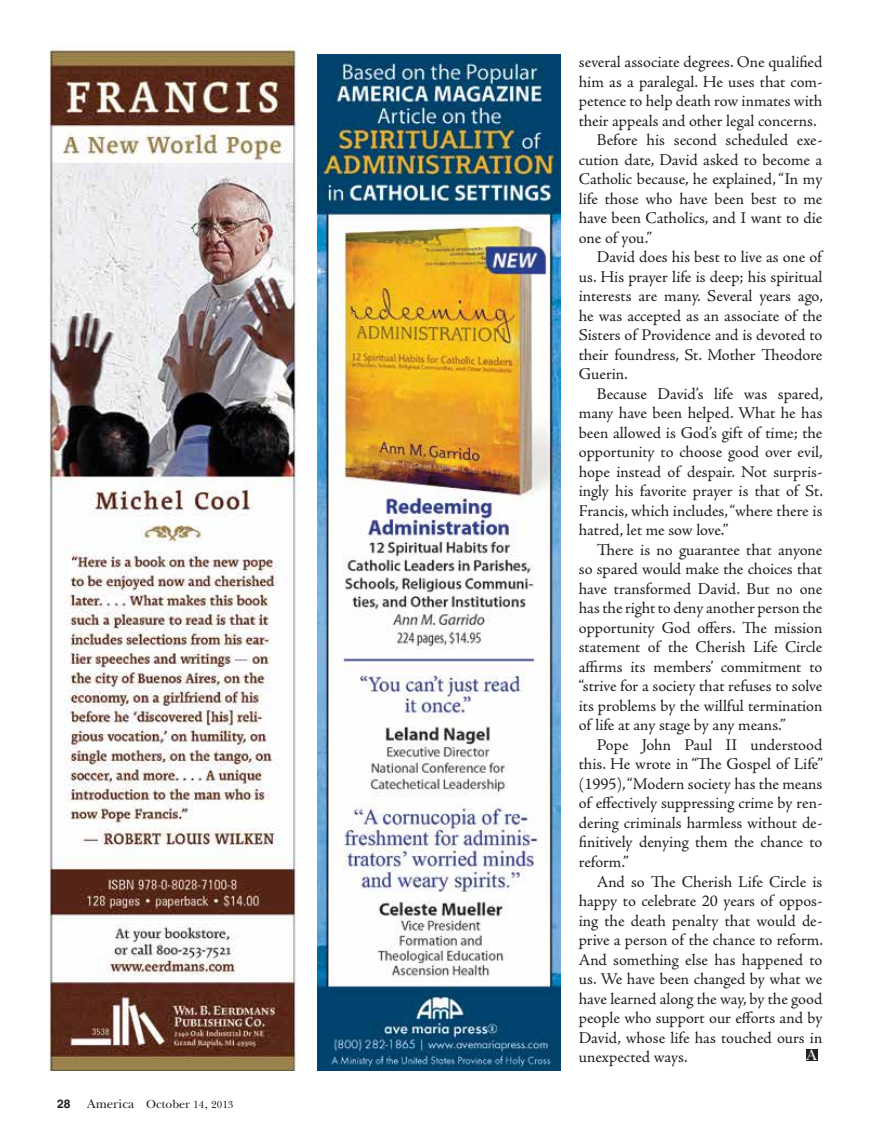
<style>
.page{position:relative;width:878px;height:1134px;background:#fff}
.page>*{position:absolute;margin:0;border:0;box-sizing:border-box;transform-origin:0 0}
.t1{font:16.5px "Adobe Jenson Pro";letter-spacing:-.005em;color:#231f20}
.t2{font:15.45px "New Baskerville ITC";color:#fff}
.t3{font:12.75px "New Baskerville ITC";color:#231f20}
.s1{font-family:"Helvetica LT Std";font-weight:700;font-size:12px}
.s2{font-size:12px}
.s3{font-size:10.5px}
</style>
<div class="page">
<img style="left:317px;top:54px;width:243px;height:1017px">
<img style="left:48px;top:47px;width:249px;height:1024px">
<div style="left:806px;top:1049px;width:11px;height:11px;background:#231f20"></div>
<p class="t3" style="left:57px;top:1097px;width:178px"><span class="s1">28</span> America <span class="s2">October</span> <span class="s3">14</span>, <span class="s3">2013</span></p>
<p class="t1" style="left:579px;top:53px;width:245px">several associate degrees. One qualified</p>
<p class="t1" style="left:579px;top:72px;width:245px">him as a paralegal. He uses that com-</p>
<p class="t1" style="left:579px;top:92px;width:245px">petence to help death row inmates with</p>
<p class="t1" style="left:579px;top:111px;width:239px">their appeals and other legal concerns.</p>
<p class="t1" style="left:597px;top:131px;width:227px">Before his second scheduled exe-</p>
<p class="t1" style="left:579px;top:150px;width:245px">cution date, David asked to become a</p>
<p class="t1" style="left:579px;top:170px;width:245px">Catholic because, he explained, “In my</p>
<p class="t1" style="left:579px;top:189px;width:245px">life those who have been best to me</p>
<p class="t1" style="left:579px;top:209px;width:245px">have been Catholics, and I want to die</p>
<p class="t1" style="left:579px;top:228px;width:75px">one of you.”</p>
<p class="t1" style="left:597px;top:248px;width:226px">David does his best to live as one of</p>
<p class="t1" style="left:579px;top:267px;width:245px">us. His prayer life is deep; his spiritual</p>
<p class="t1" style="left:579px;top:287px;width:246px">interests are many. Several years ago,</p>
<p class="t1" style="left:579px;top:306px;width:245px">he was accepted as an associate of the</p>
<p class="t1" style="left:579px;top:326px;width:245px">Sisters of Providence and is devoted to</p>
<p class="t1" style="left:579px;top:345px;width:245px">their foundress, St. Mother Theodore</p>
<p class="t1" style="left:579px;top:365px;width:50px">Guerin.</p>
<p class="t1" style="left:597px;top:384px;width:227px">Because David’s life was spared,</p>
<p class="t1" style="left:579px;top:404px;width:245px">many have been helped. What he has</p>
<p class="t1" style="left:579px;top:423px;width:245px">been allowed is God’s gift of time; the</p>
<p class="t1" style="left:579px;top:443px;width:245px">opportunity to choose good over evil,</p>
<p class="t1" style="left:579px;top:462px;width:245px">hope instead of despair. Not surpris-</p>
<p class="t1" style="left:579px;top:482px;width:246px">ingly his favorite prayer is that of St.</p>
<p class="t1" style="left:579px;top:501px;width:245px">Francis, which includes, “where there is</p>
<p class="t1" style="left:579px;top:521px;width:151px">hatred, let me sow love.”</p>
<p class="t1" style="left:597px;top:540px;width:227px">There is no guarantee that anyone</p>
<p class="t1" style="left:579px;top:560px;width:245px">so spared would make the choices that</p>
<p class="t1" style="left:579px;top:579px;width:245px">have transformed David. But no one</p>
<p class="t1" style="left:579px;top:599px;width:245px">has the right to deny another person the</p>
<p class="t1" style="left:579px;top:618px;width:245px">opportunity God offers. The mission</p>
<p class="t1" style="left:579px;top:638px;width:245px">statement of the Cherish Life Circle</p>
<p class="t1" style="left:579px;top:657px;width:245px">affirms its members’ commitment to</p>
<p class="t1" style="left:579px;top:677px;width:245px">“strive for a society that refuses to solve</p>
<p class="t1" style="left:579px;top:696px;width:245px">its problems by the willful termination</p>
<p class="t1" style="left:579px;top:716px;width:208px">of life at any stage by any means.”</p>
<p class="t1" style="left:597px;top:735px;width:227px">Pope John Paul II understood</p>
<p class="t1" style="left:579px;top:755px;width:246px">this. He wrote in “The Gospel of Life”</p>
<p class="t1" style="left:579px;top:774px;width:245px">(1995), “Modern society has the means</p>
<p class="t1" style="left:579px;top:794px;width:245px">of effectively suppressing crime by ren-</p>
<p class="t1" style="left:579px;top:813px;width:245px">dering criminals harmless without de-</p>
<p class="t1" style="left:579px;top:833px;width:245px">finitively denying them the chance to</p>
<p class="t1" style="left:579px;top:852px;width:51px">reform.”</p>
<p class="t1" style="left:597px;top:872px;width:227px">And so The Cherish Life Circle is</p>
<p class="t1" style="left:579px;top:892px;width:245px">happy to celebrate 20 years of oppos-</p>
<p class="t1" style="left:579px;top:911px;width:245px">ing the death penalty that would de-</p>
<p class="t1" style="left:579px;top:931px;width:246px">prive a person of the chance to reform.</p>
<p class="t1" style="left:579px;top:950px;width:245px">And something else has happened to</p>
<p class="t1" style="left:579px;top:970px;width:245px">us. We have been changed by what we</p>
<p class="t1" style="left:579px;top:989px;width:245px">have learned along the way, by the good</p>
<p class="t1" style="left:579px;top:1009px;width:245px">people who support our efforts and by</p>
<p class="t1" style="left:579px;top:1028px;width:245px">David, whose life has touched ours in</p>
<p class="t1" style="left:579px;top:1048px;width:110px">unexpected ways.</p>
<p class="t2" style="left:806px;top:1046px;width:12px">A</p>
</div>
